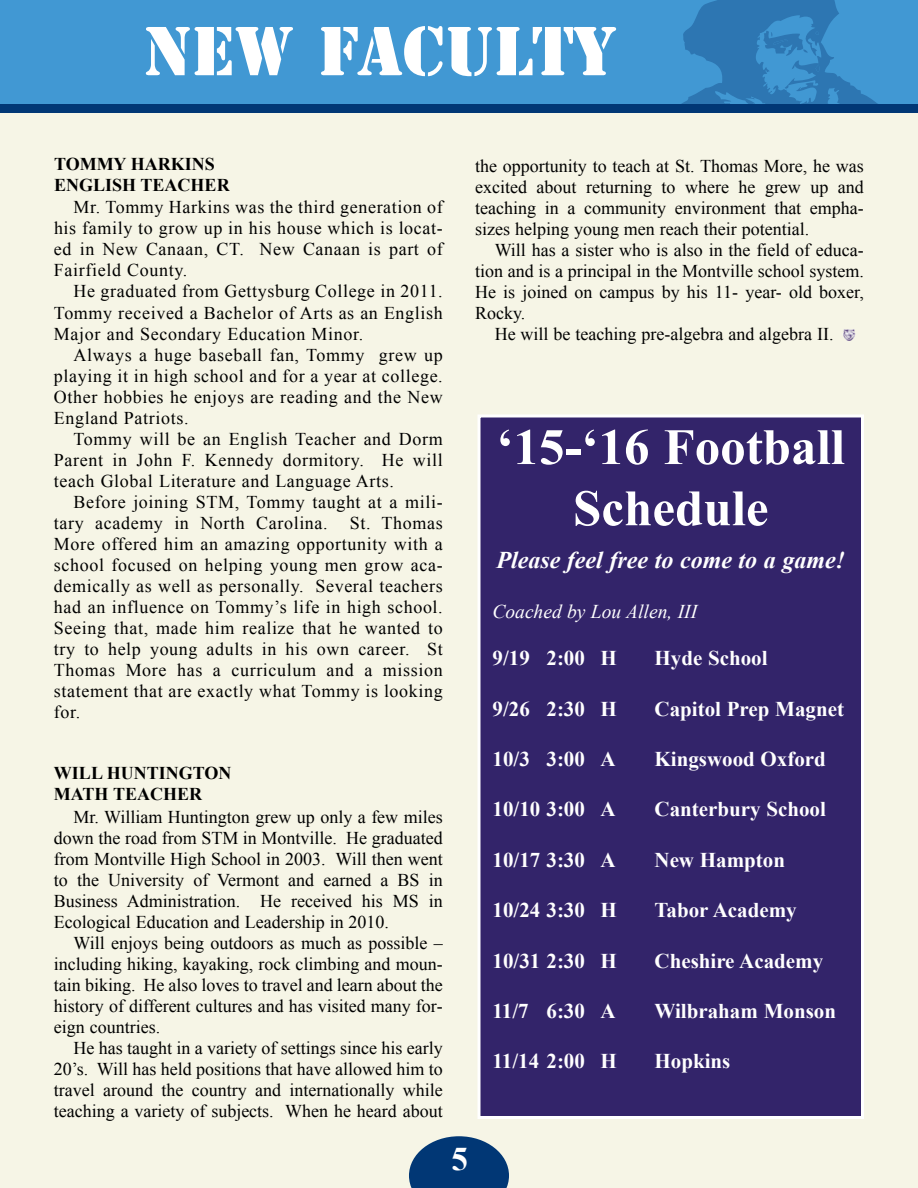
<style>
.page{position:relative;width:918px;height:1188px;background:#fff}
.page>*{position:absolute;margin:0;border:0;box-sizing:border-box;transform-origin:0 0}
.t1{font:64.5px "Stencil Std";color:#fff}
.t2{font:700 51px/61.2px "Times New Roman";color:#fff;text-align:center}
.t3{font:700 33px "Times New Roman";color:#fff}
.t4{font:italic 700 24px "Times New Roman";color:#fff}
.t5{font:700 21px "Times New Roman";color:#fff}
.t6{font:italic 19.5px "Times New Roman";color:#fff}
.t7{font:18px/21px "Times New Roman";color:#000;text-align:justify}
.t8{font:700 18px/21px "Times New Roman";color:#000}
</style>
<div class="page">
<div style="left:0;top:0;width:918px;height:108px;background:#4198d3"></div>
<svg style="left:681px;top:0;width:197px;height:104px"></svg>
<div style="left:0;top:107px;width:918px;height:1081px;background:#f6f5e6"></div>
<svg style="left:409px;top:1136px;width:100px;height:52px"></svg>
<div style="left:0;top:104px;width:918px;height:9px;background:#013775"></div>
<svg style="left:843px;top:329px;width:12px;height:3px"></svg>
<div style="left:481px;top:417px;width:380px;height:699px;background:#33246a"></div>
<div style="left:478px;top:414px;width:386px;height:705px;border:3px solid #fff"></div>
<h1 class="t1" style="left:144px;top:15px;width:474px">NEW FaCULTY</h1>
<p class="t8" style="left:54px;top:153px;width:177px">TOMMy HARKINS<br>ENGLISH TEACHER</p>
<p class="t7" style="left:54px;top:197px;width:390px;text-indent:20px">Mr. Tommy Harkins was the third generation of his family to grow up in his house which is locat&shy;ed in New Canaan, CT. New Canaan is part of Fairfield County.</p>
<p class="t7" style="left:54px;top:281px;width:390px;text-indent:20px">He graduated from Gettysburg College in 2011.<br>Tommy received a Bachelor of Arts as an English Major and Secondary Education Minor.</p>
<p class="t7" style="left:54px;top:344px;width:390px;text-indent:20px">Always a huge baseball fan, Tommy grew up playing it in high school and for a year at college.<br>Other hobbies he enjoys are reading and the New England Patriots.</p>
<p class="t7" style="left:54px;top:428px;width:390px;text-indent:20px">Tommy will be an English Teacher and Dorm Parent in John F. Kennedy dormitory. He will teach Global Literature and Language Arts.</p>
<p class="t7" style="left:54px;top:491px;width:390px;text-indent:20px">Before joining STM, Tommy taught at a mili&shy;tary academy in North Carolina. St. Thomas More offered him an amazing opportunity with a school focused on helping young men grow aca&shy;demically as well as personally. Several teachers had an influence on Tommy’s life in high school.<br>Seeing that, made him realize that he wanted to try to help young adults in his own career. St Thomas More has a curriculum and a mission statement that are exactly what Tommy is looking for.</p>
<p class="t8" style="left:54px;top:763px;width:179px">WILL HUNTINGTON<br>MATH TEACHER</p>
<p class="t7" style="left:54px;top:806px;width:390px;text-indent:20px">Mr. William Huntington grew up only a few miles down the road from STM in Montville. He graduated from Montville High School in 2003. Will then went to the University of Vermont and earned a BS in Business Administration. He received his MS in Ecological Education and Leadership in 2010.</p>
<p class="t7" style="left:54px;top:932px;width:390px;text-indent:20px">Will enjoys being outdoors as much as possible – including hiking, kayaking, rock climbing and moun&shy;tain biking. He also loves to travel and learn about the history of different cultures and has visited many for&shy;eign countries.</p>
<p class="t7" style="left:54px;top:1037px;width:390px;text-indent:20px">He has taught in a variety of settings since his early 20’s. Will has held positions that have allowed him to travel around the country and internationally while teaching a variety of subjects. When he heard about</p>
<p class="t7" style="left:475px;top:155px;width:390px">the opportunity to teach at St. Thomas More, he was excited about returning to where he grew up and teaching in a community environment that empha&shy;sizes helping young men reach their potential.</p>
<p class="t7" style="left:495px;top:239px;width:371px">Will has a sister who is also in the field of educa-</p>
<p class="t7" style="left:475px;top:260px;width:390px">tion and is a principal in the Montville school system.</p>
<p class="t7" style="left:475px;top:281px;width:390px">He is joined on campus by his 11- year- old boxer,</p>
<p class="t7" style="left:475px;top:302px;width:52px">Rocky.</p>
<p class="t7" style="left:495px;top:323px;width:340px">He will be teaching pre-algebra and algebra II.</p>
<h2 class="t2" style="left:497px;top:416px;width:350px">‘15-‘16 Football<br>Schedule</h2>
<h3 class="t4" style="left:496px;top:547px;width:350px">Please feel free to come to a game!</h3>
<p class="t6" style="left:493px;top:600px;width:206px">Coached by Lou Allen, III</p>
<p class="t5" style="left:493px;top:646px;width:126px">9/19 2:00 H</p>
<p class="t5" style="left:655px;top:646px;width:115px">Hyde School</p>
<p class="t5" style="left:493px;top:697px;width:126px">9/26 2:30 H</p>
<p class="t5" style="left:655px;top:697px;width:191px">Capitol Prep Magnet</p>
<p class="t5" style="left:493px;top:747px;width:125px">10/3 3:00 A</p>
<p class="t5" style="left:655px;top:747px;width:173px">Kingswood Oxford</p>
<p class="t5" style="left:493px;top:798px;width:125px">10/10 3:00 A</p>
<p class="t5" style="left:655px;top:798px;width:173px">Canterbury School</p>
<p class="t5" style="left:493px;top:848px;width:125px">10/17 3:30 A</p>
<p class="t5" style="left:655px;top:848px;width:132px">New Hampton</p>
<p class="t5" style="left:493px;top:898px;width:126px">10/24 3:30 H</p>
<p class="t5" style="left:655px;top:898px;width:144px">Tabor Academy</p>
<p class="t5" style="left:493px;top:949px;width:126px">10/31 2:30 H</p>
<p class="t5" style="left:655px;top:949px;width:170px">Cheshire Academy</p>
<p class="t5" style="left:493px;top:999px;width:125px">11/7 6:30 A</p>
<p class="t5" style="left:655px;top:999px;width:183px">Wilbraham Monson</p>
<p class="t5" style="left:493px;top:1050px;width:126px">11/14 2:00 H</p>
<p class="t5" style="left:655px;top:1050px;width:77px">Hopkins</p>
<h3 class="t3" style="left:452px;top:1141px;width:18px">5</h3>
</div>
